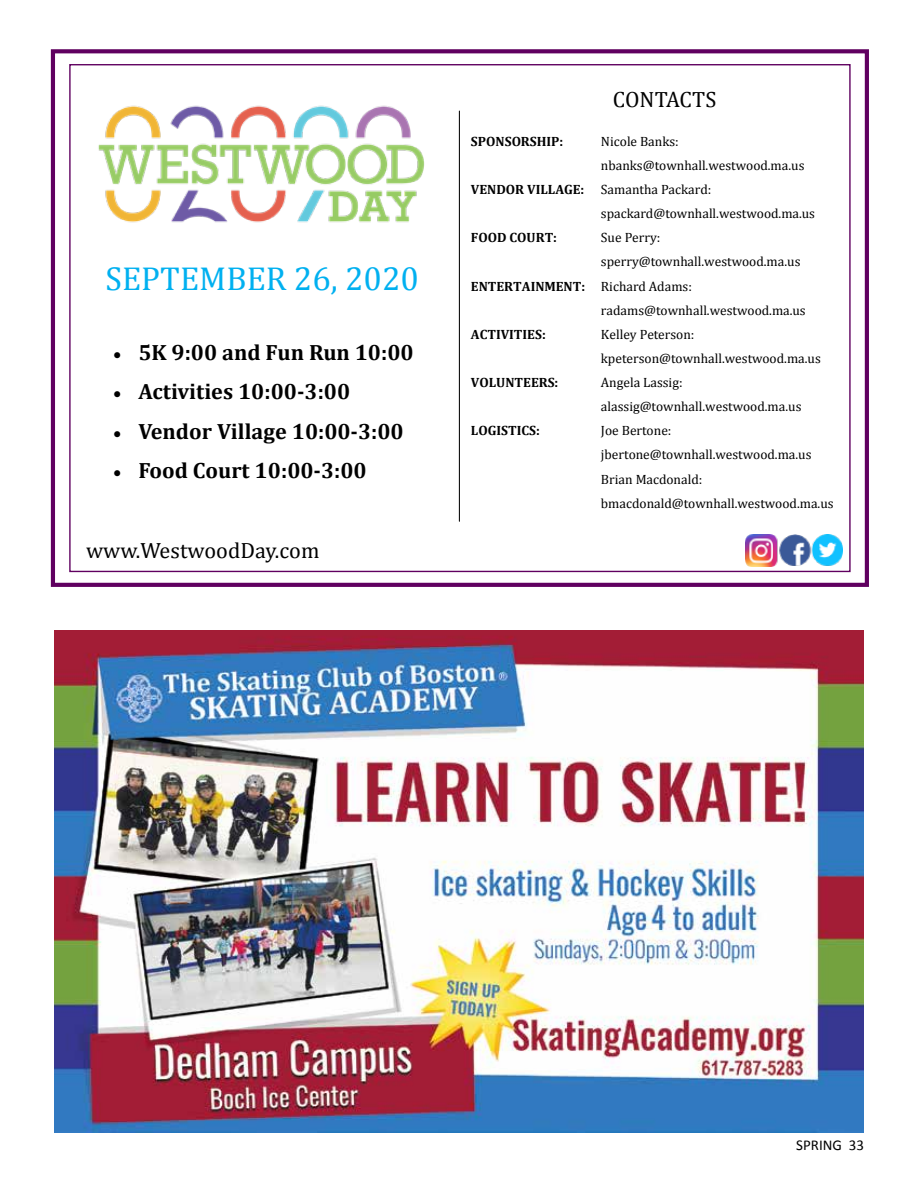
<style>
.page{position:relative;width:918px;height:1188px;background:#fff}
.page>*{position:absolute;margin:0;border:0;box-sizing:border-box;transform-origin:0 0}
.t1{font:33.3px "Cambria";color:#00b0f0}
.t2{font:700 22.2px "Cambria";color:#000}
.t3{font:22.2px "Cambria";color:#000}
.t4{font:15px "Calibri";color:#000}
.t5{font:13.5px/24.2px "Cambria";color:#000}
.t6{font:700 13.5px "Cambria";color:#000}
.s1{font-weight:700}
.s2{font-weight:400}
</style>
<div class="page">
<img style="left:54px;top:630px;width:810px;height:503px">
<img style="left:98px;top:105px;width:327px;height:118px">
<div style="left:51px;top:49px;width:818px;height:538px;border:4px solid #600060"></div>
<hr style="left:459px;top:111px;width:1px;height:410px;background:#000">
<img style="left:745px;top:535px;width:98px;height:31px">
<h1 class="t1" style="left:106px;top:259px;width:315px">SEPTEMBER 26, 2020</h1>
<h2 class="t2" style="left:113px;top:337px;width:302px">• 5K 9:00 and Fun Run 10:00</h2>
<h2 class="t2" style="left:113px;top:376px;width:238px">• Activities 10:00-3:00</h2>
<h2 class="t2" style="left:113px;top:415px;width:292px">• Vendor Village 10:00-3:00</h2>
<h2 class="t2" style="left:113px;top:455px;width:255px">• Food Court 10:00-3:00</h2>
<h2 class="t3" style="left:86px;top:538px;width:235px">www.WestwoodDay.com</h2>
<h2 class="t3" style="left:613px;top:86px;width:105px">CONTACTS</h2>
<p class="t6" style="left:471px;top:132px;width:94px">SPONSORSHIP:</p>
<p class="t5" style="left:601px;top:129px;width:79px">Nicole Banks:</p>
<p class="t5" style="left:601px;top:153px;width:205px">nbanks@townhall.westwood.ma.us</p>
<p class="t5" style="left:471px;top:177px;width:242px"><span class="s1">VENDOR VILLAGE:</span> Samantha Packard:</p>
<p class="t5" style="left:601px;top:202px;width:216px">spackard@townhall.westwood.ma.us</p>
<p class="t6" style="left:471px;top:228px;width:88px">FOOD COURT:</p>
<p class="t5" style="left:601px;top:226px;width:61px">Sue Perry:</p>
<p class="t5" style="left:601px;top:250px;width:201px">sperry@townhall.westwood.ma.us</p>
<p class="t6" style="left:471px;top:276px;width:223px">ENTERTAINMENT: <span class="s2">Richard Adams:</span></p>
<p class="t5" style="left:601px;top:298px;width:206px">radams@townhall.westwood.ma.us</p>
<p class="t6" style="left:471px;top:325px;width:76px">ACTIVITIES:</p>
<p class="t5" style="left:601px;top:322px;width:221px">Kelley Peterson: kpeterson@townhall.westwood.ma.us</p>
<p class="t6" style="left:471px;top:373px;width:89px">VOLUNTEERS:</p>
<p class="t5" style="left:601px;top:370px;width:202px">Angela Lassig: alassig@townhall.westwood.ma.us</p>
<p class="t6" style="left:471px;top:421px;width:70px">LOGISTICS:</p>
<p class="t5" style="left:601px;top:419px;width:234px">Joe Bertone: jbertone@townhall.westwood.ma.us<br>Brian Macdonald: bmacdonald@townhall.westwood.ma.us</p>
<p class="t4" style="left:796px;top:1134px;width:69px">SPRING 33</p>
</div>
